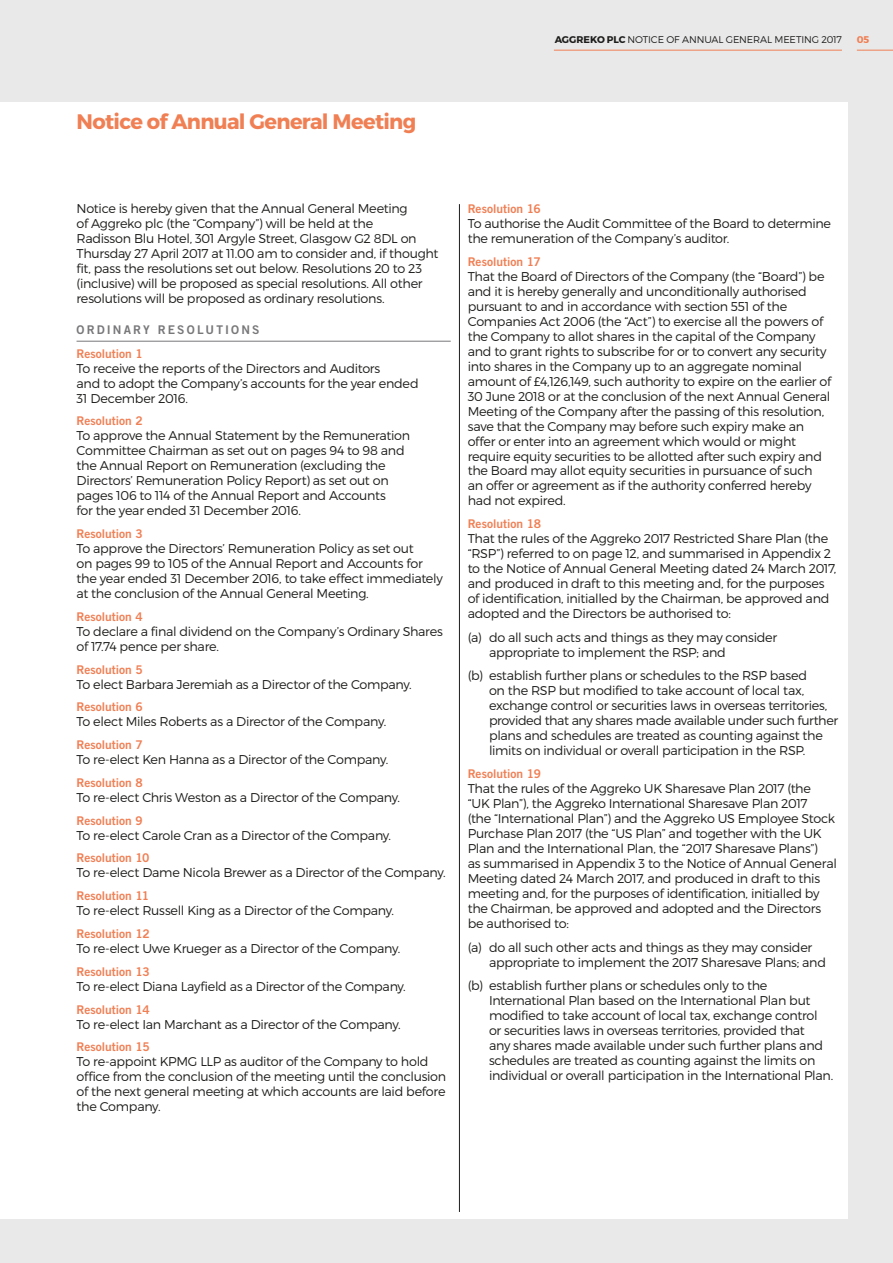
<style>
.page{position:relative;width:893px;height:1263px;background:#eae9ea}
.page>*{position:absolute;margin:0;border:0;box-sizing:border-box;transform-origin:0 0}
.t1{font:700 21px "Montserrat";letter-spacing:-.035em;color:#f07f54}
.t2{font:300 12.75px/15px "Montserrat";letter-spacing:-.025em;color:#1d1d1b}
.t3{font:12px "Trade Gothic LT Std Bd 2";color:#f07f54}
.t4{font:12px "Trade Gothic LT Std Bd 2";letter-spacing:.175em;color:#78787b}
.t5{font:300 9.75px "Montserrat";letter-spacing:-.01em;color:#1d1d1b}
.t6{font:700 9.75px "Montserrat";color:#f07f54}
.s1{font-weight:700}
</style>
<div class="page">
<div style="left:0;top:102px;width:848px;height:1116px;background:#fff"></div>
<hr style="left:554px;top:50px;width:288px;height:1px;background:#f07f54">
<hr style="left:857px;top:50px;width:36px;height:1px;background:#f07f54">
<hr style="left:77px;top:341px;width:374px;height:1px;background:#78787b">
<hr style="left:459px;top:204px;width:1px;height:1008px;background:#1d1d1b">
<h1 class="t1" style="left:77px;top:108px;width:341px">Notice of Annual General Meeting</h1>
<p class="t5" style="left:555px;top:34px;width:289px"><span class="s1">AGGREKO PLC</span> NOTICE OF ANNUAL GENERAL MEETING 2017</p>
<p class="t6" style="left:857px;top:34px;width:14px">05</p>
<p class="t2" style="left:77px;top:201px;width:363px">Notice is hereby given that the Annual General Meeting<br>of Aggreko plc (the “Company”) will be held at the<br>Radisson Blu Hotel, 301 Argyle Street, Glasgow G2 8DL on Thursday 27 April 2017 at 11.00 am to consider and, if thought fit, pass the resolutions set out below. Resolutions 20 to 23 (inclusive) will be proposed as special resolutions. All other resolutions will be proposed as ordinary resolutions.</p>
<p class="t4" style="left:77px;top:323px;width:184px">ORDINARY RESOLUTIONS</p>
<p class="t3" style="left:77px;top:346px;width:68px">Resolution 1</p>
<p class="t2" style="left:77px;top:360px;width:344px">To receive the reports of the Directors and Auditors<br>and to adopt the Company’s accounts for the year ended<br>31 December 2016.</p>
<p class="t3" style="left:77px;top:414px;width:68px">Resolution 2</p>
<p class="t2" style="left:77px;top:428px;width:335px">To approve the Annual Statement by the Remuneration Committee Chairman as set out on pages 94 to 98 and the Annual Report on Remuneration (excluding the Directors’ Remuneration Policy Report) as set out on pages 106 to 114 of the Annual Report and Accounts<br>for the year ended 31 December 2016.</p>
<p class="t3" style="left:77px;top:526px;width:68px">Resolution 3</p>
<p class="t2" style="left:77px;top:541px;width:368px">To approve the Directors’ Remuneration Policy as set out<br>on pages 99 to 105 of the Annual Report and Accounts for the year ended 31 December 2016, to take effect immediately at the conclusion of the Annual General Meeting.</p>
<p class="t3" style="left:77px;top:609px;width:68px">Resolution 4</p>
<p class="t2" style="left:77px;top:624px;width:368px">To declare a final dividend on the Company’s Ordinary Shares of 17.74 pence per share.</p>
<p class="t3" style="left:77px;top:662px;width:68px">Resolution 5</p>
<p class="t2" style="left:77px;top:676px;width:337px">To elect Barbara Jeremiah as a Director of the Company.</p>
<p class="t3" style="left:77px;top:700px;width:68px">Resolution 6</p>
<p class="t2" style="left:77px;top:714px;width:311px">To elect Miles Roberts as a Director of the Company.</p>
<p class="t3" style="left:77px;top:737px;width:68px">Resolution 7</p>
<p class="t2" style="left:77px;top:752px;width:313px">To re-elect Ken Hanna as a Director of the Company.</p>
<p class="t3" style="left:77px;top:775px;width:68px">Resolution 8</p>
<p class="t2" style="left:77px;top:790px;width:325px">To re-elect Chris Weston as a Director of the Company.</p>
<p class="t3" style="left:77px;top:813px;width:68px">Resolution 9</p>
<p class="t2" style="left:77px;top:827px;width:316px">To re-elect Carole Cran as a Director of the Company.</p>
<p class="t3" style="left:77px;top:851px;width:75px">Resolution 10</p>
<p class="t2" style="left:77px;top:865px;width:370px">To re-elect Dame Nicola Brewer as a Director of the Company.</p>
<p class="t3" style="left:77px;top:888px;width:74px">Resolution 11</p>
<p class="t2" style="left:77px;top:903px;width:319px">To re-elect Russell King as a Director of the Company.</p>
<p class="t3" style="left:77px;top:926px;width:75px">Resolution 12</p>
<p class="t2" style="left:77px;top:941px;width:325px">To re-elect Uwe Krueger as a Director of the Company.</p>
<p class="t3" style="left:77px;top:964px;width:75px">Resolution 13</p>
<p class="t2" style="left:77px;top:978px;width:331px">To re-elect Diana Layfield as a Director of the Company.</p>
<p class="t3" style="left:77px;top:1002px;width:75px">Resolution 14</p>
<p class="t2" style="left:77px;top:1016px;width:326px">To re-elect Ian Marchant as a Director of the Company.</p>
<p class="t3" style="left:77px;top:1039px;width:75px">Resolution 15</p>
<p class="t2" style="left:77px;top:1054px;width:371px">To re-appoint KPMG LLP as auditor of the Company to hold office from the conclusion of the meeting until the conclusion of the next general meeting at which accounts are laid before the Company.</p>
<p class="t3" style="left:468px;top:201px;width:75px">Resolution 16</p>
<p class="t2" style="left:468px;top:216px;width:365px">To authorise the Audit Committee of the Board to determine the remuneration of the Company’s auditor.</p>
<p class="t3" style="left:468px;top:254px;width:74px">Resolution 17</p>
<p class="t2" style="left:468px;top:268px;width:365px">That the Board of Directors of the Company (the “Board”) be and it is hereby generally and unconditionally authorised pursuant to and in accordance with section 551 of the Companies Act 2006 (the “Act”) to exercise all the powers of the Company to allot shares in the capital of the Company and to grant rights to subscribe for or to convert any security into shares in the Company up to an aggregate nominal amount of £4,126,149, such authority to expire on the earlier of 30 June 2018 or at the conclusion of the next Annual General Meeting of the Company after the passing of this resolution, save that the Company may before such expiry make an offer or enter into an agreement which would or might require equity securities to be allotted after such expiry and the Board may allot equity securities in pursuance of such an offer or agreement as if the authority conferred hereby had not expired.</p>
<p class="t3" style="left:468px;top:517px;width:75px">Resolution 18</p>
<p class="t2" style="left:468px;top:531px;width:370px">That the rules of the Aggreko 2017 Restricted Share Plan (the “RSP”) referred to on page 12, and summarised in Appendix 2 to the Notice of Annual General Meeting dated 24 March 2017, and produced in draft to this meeting and, for the purposes of identification, initialled by the Chairman, be approved and adopted and the Directors be authorised to:</p>
<p class="t2" style="left:489px;top:629px;width:290px;text-indent:-21px">(a) do all such acts and things as they may consider appropriate to implement the RSP; and</p>
<p class="t2" style="left:489px;top:668px;width:351px;text-indent:-21px">(b) establish further plans or schedules to the RSP based<br>on the RSP but modified to take account of local tax, exchange control or securities laws in overseas territories, provided that any shares made available under such further plans and schedules are treated as counting against the limits on individual or overall participation in the RSP.</p>
<p class="t3" style="left:468px;top:766px;width:75px">Resolution 19</p>
<p class="t2" style="left:468px;top:781px;width:371px">That the rules of the Aggreko UK Sharesave Plan 2017 (the<br>“UK Plan”), the Aggreko International Sharesave Plan 2017<br>(the “International Plan”) and the Aggreko US Employee Stock Purchase Plan 2017 (the “US Plan” and together with the UK Plan and the International Plan, the “2017 Sharesave Plans”)<br>as summarised in Appendix 3 to the Notice of Annual General Meeting dated 24 March 2017, and produced in draft to this meeting and, for the purposes of identification, initialled by the Chairman, be approved and adopted and the Directors be authorised to:</p>
<p class="t2" style="left:489px;top:939px;width:338px;text-indent:-21px">(a) do all such other acts and things as they may consider appropriate to implement the 2017 Sharesave Plans; and</p>
<p class="t2" style="left:489px;top:978px;width:346px;text-indent:-21px">(b) establish further plans or schedules only to the International Plan based on the International Plan but modified to take account of local tax, exchange control<br>or securities laws in overseas territories, provided that<br>any shares made available under such further plans and schedules are treated as counting against the limits on individual or overall participation in the International Plan.</p>
</div>
